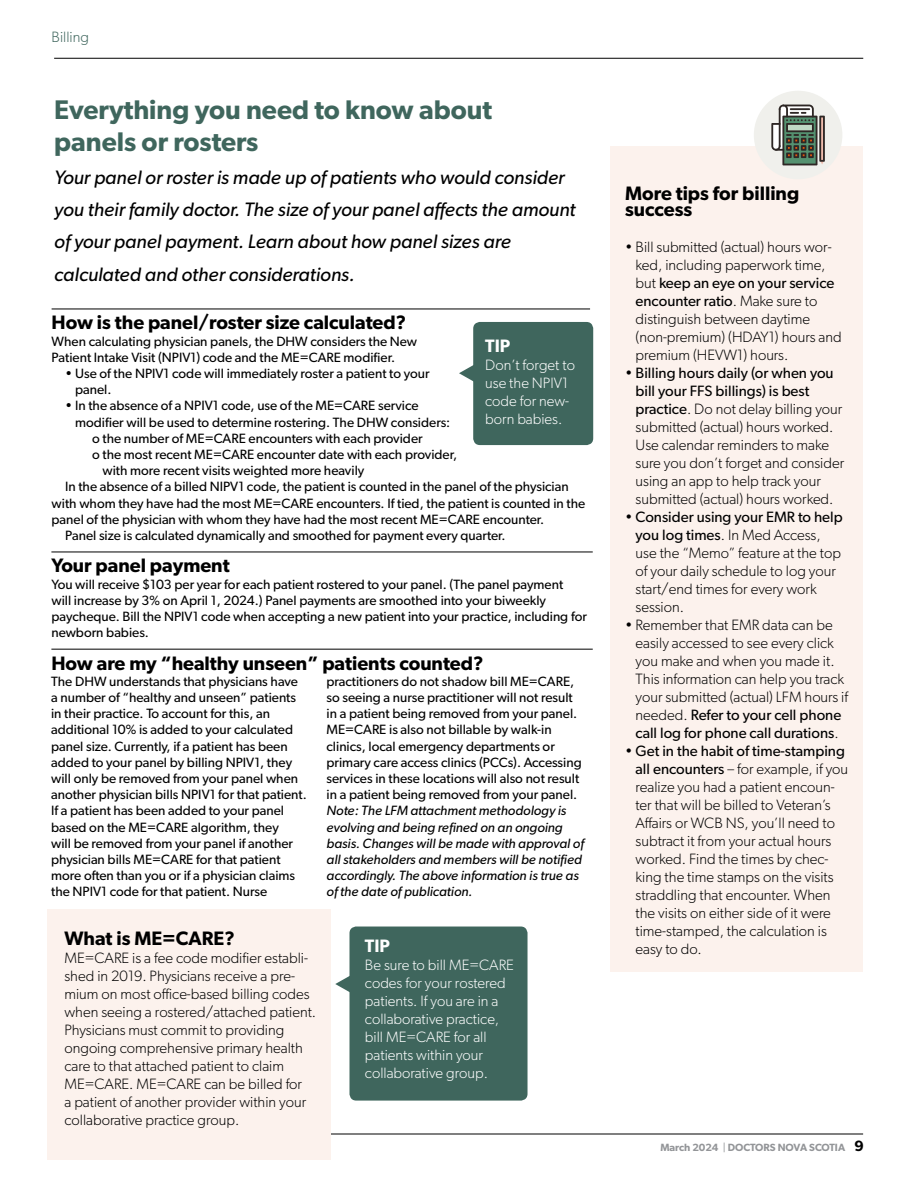
<style>
.page{position:relative;width:918px;height:1188px;background:#fff}
.page>*{position:absolute;margin:0;border:0;box-sizing:border-box;transform-origin:0 0}
.t1{font:600 27px/32.4px "Gibson";color:#3f665d}
.t2{font:italic 19.5px/32.4px "Gibson";color:#000}
.t3{font:600 19.5px/16.2px "Gibson";color:#000}
.t4{font:600 18px "Gibson";color:#fff}
.t5{font:300 15px/18px "Gibson";color:#000}
.t6{font:300 15px/18px "Gibson";color:#fff}
.t7{font:300 15px "Gibson";color:#3f665d}
.t8{font:13.5px/16.2px "Gibson";color:#000}
.t9{font:italic 13.5px/16.2px "Gibson";color:#000}
.t10{font:600 10.5px "Gibson";color:#939598}
.s1{font-weight:400}
.s2{font-size:15px;color:#000}
</style>
<div class="page">
<hr style="left:54px;top:1134px;width:809px;height:1px;background:#000">
<hr style="left:54px;top:58px;width:809px;height:1px;background:#000">
<div style="left:350px;top:927px;width:178px;height:174px;background:#3f665d;border-radius:7px"></div>
<svg style="left:335px;top:974px;width:15px;height:20px"></svg>
<div style="left:610px;top:147px;width:253px;height:825px;background:#fcf2ed"></div>
<div style="left:47px;top:909px;width:283px;height:251px;background:#fcf2ed"></div>
<hr style="left:51px;top:552px;width:542px;height:1px;background:#000">
<hr style="left:51px;top:649px;width:542px;height:1px;background:#000">
<div style="left:754px;top:91px;width:88px;height:88px;background:#f0f0ec;border-radius:50%"></div>
<svg style="left:771px;top:105px;width:54px;height:60px"></svg>
<hr style="left:52px;top:309px;width:538px;height:1px;background:#000">
<div style="left:473px;top:322px;width:120px;height:123px;background:#3f665d;border-radius:7px"></div>
<svg style="left:459px;top:364px;width:15px;height:19px"></svg>
<p class="t7" style="left:52px;top:28px;width:39px">Billing</p>
<h1 class="t1" style="left:54px;top:93px;width:439px">Everything you need to know about panels or rosters</h1>
<h2 class="t2" style="left:54px;top:160px;width:523px">Your panel or roster is made up of patients who would consider you their family doctor. The size of your panel affects the amount of your panel payment. Learn about how panel sizes are calculated and other considerations.</h2>
<h2 class="t3" style="left:52px;top:314px;width:356px">How is the panel/roster size calculated?</h2>
<p class="t8" style="left:52px;top:333px;width:367px">When calculating physician panels, the DHW considers the New<br>Patient Intake Visit (NPIV1) code and the ME=CARE modifier.</p>
<p class="t8" style="left:75px;top:365px;width:356px;text-indent:-10px">• Use of the NPIV1 code will immediately roster a patient to your panel.</p>
<p class="t8" style="left:65px;top:397px;width:355px">• In the absence of a NPIV1 code, use of the ME=CARE service</p>
<p class="t8" style="left:75px;top:414px;width:377px">modifier will be used to determine rostering. The DHW considers:</p>
<p class="t8" style="left:92px;top:430px;width:332px">o the number of ME=CARE encounters with each provider</p>
<p class="t8" style="left:92px;top:446px;width:367px">o the most recent ME=CARE encounter date with each provider,</p>
<p class="t8" style="left:102px;top:462px;width:263px">with more recent visits weighted more heavily</p>
<p class="t8" style="left:65px;top:478px;width:505px">In the absence of a billed NIPV1 code, the patient is counted in the panel of the physician</p>
<p class="t8" style="left:52px;top:495px;width:535px">with whom they have had the most ME=CARE encounters. If tied, the patient is counted in the</p>
<p class="t8" style="left:52px;top:511px;width:494px">panel of the physician with whom they have had the most recent ME=CARE encounter.</p>
<p class="t8" style="left:65px;top:527px;width:442px">Panel size is calculated dynamically and smoothed for payment every quarter.</p>
<h3 class="t4" style="left:485px;top:335px;width:27px">TIP</h3>
<p class="t6" style="left:485px;top:355px;width:91px">Don’t forget to use the NPIV1 code for new&shy;born babies.</p>
<h2 class="t3" style="left:51px;top:557px;width:180px">Your panel payment</h2>
<p class="t8" style="left:51px;top:576px;width:537px">You will receive $103 per year for each patient rostered to your panel. (The panel payment<br>will increase by 3% on April 1, 2024.) Panel payments are smoothed into your biweekly paycheque. Bill the NPIV1 code when accepting a new patient into your practice, including for newborn babies.</p>
<h2 class="t3" style="left:51px;top:654px;width:434px">How are my “healthy unseen” patients counted?</h2>
<p class="t8" style="left:51px;top:673px;width:257px">The DHW understands that physicians have a number of “healthy and unseen” patients in their practice. To account for this, an additional 10% is added to your calculated panel size. Currently, if a patient has been added to your panel by billing NPIV1, they will only be removed from your panel when another physician bills NPIV1 for that patient.<br>If a patient has been added to your panel based on the ME=CARE algorithm, they<br>will be removed from your panel if another physician bills ME=CARE for that patient more often than you or if a physician claims the NPIV1 code for that patient. Nurse</p>
<p class="t8" style="left:327px;top:673px;width:257px">practitioners do not shadow bill ME=CARE, so seeing a nurse practitioner will not result in a patient being removed from your panel.<br>ME=CARE is also not billable by walk-in clinics, local emergency departments or primary care access clinics (PCCs). Accessing services in these locations will also not result in a patient being removed from your panel.</p>
<p class="t9" style="left:327px;top:802px;width:259px">Note: The LFM attachment methodology is evolving and being refined on an ongoing basis. Changes will be made with approval of all stakeholders and members will be notified accordingly. The above information is true as of the date of publication.</p>
<h2 class="t3" style="left:64px;top:930px;width:172px">What is ME=CARE?</h2>
<p class="t5" style="left:64px;top:949px;width:253px">ME=CARE is a fee code modifier establi&shy;shed in 2019. Physicians receive a pre&shy;mium on most office-based billing codes when seeing a rostered/attached patient.<br>Physicians must commit to providing ongoing comprehensive primary health care to that attached patient to claim ME=CARE. ME=CARE can be billed for<br>a patient of another provider within your collaborative practice group.</p>
<h3 class="t4" style="left:365px;top:935px;width:27px">TIP</h3>
<p class="t6" style="left:365px;top:956px;width:150px">Be sure to bill ME=CARE codes for your rostered patients. If you are in a collaborative practice, bill ME=CARE for all patients within your collaborative group.</p>
<h2 class="t3" style="left:625px;top:185px;width:176px">More tips for billing success</h2>
<p class="t5" style="left:636px;top:238px;width:208px;text-indent:-10px">• Bill submitted (actual) hours wor&shy;ked, including paperwork time, but <span class="s1">keep an eye on your service encounter ratio</span>. Make sure to distinguish between daytime (non-premium) (HDAY1) hours and premium (HEVW1) hours.</p>
<p class="t5" style="left:636px;top:364px;width:210px;text-indent:-10px">• <span class="s1">Billing hours daily (or when you bill your FFS billings) is best practice</span>. Do not delay billing your submitted (actual) hours worked.<br>Use calendar reminders to make sure you don’t forget and consider using an app to help track your submitted (actual) hours worked.</p>
<p class="t5" style="left:636px;top:508px;width:209px;text-indent:-10px">• <span class="s1">Consider using your EMR to help you log times</span>. In Med Access, use the “Memo” feature at the top of your daily schedule to log your start/end times for every work session.</p>
<p class="t5" style="left:636px;top:616px;width:214px;text-indent:-10px">• Remember that EMR data can be easily accessed to see every click you make and when you made it.<br>This information can help you track your submitted (actual) LFM hours if needed. <span class="s1">Refer to your cell phone call log for phone call durations</span>.</p>
<p class="t5" style="left:636px;top:742px;width:214px;text-indent:-10px">• <span class="s1">Get in the habit of time-stamping all encounters</span> – for example, if you realize you had a patient encoun&shy;ter that will be billed to Veteran’s Affairs or WCB NS, you’ll need to subtract it from your actual hours worked. Find the times by chec&shy;king the time stamps on the visits straddling that encounter. When the visits on either side of it were time-stamped, the calculation is</p>
<p class="t5" style="left:636px;top:940px;width:68px">easy to do.</p>
<p class="t10" style="left:660px;top:1141px;width:205px">March 2024 <span class="s1">|</span> DOCTORS NOVA SCOTIA <span class="s2">9</span></p>
</div>
